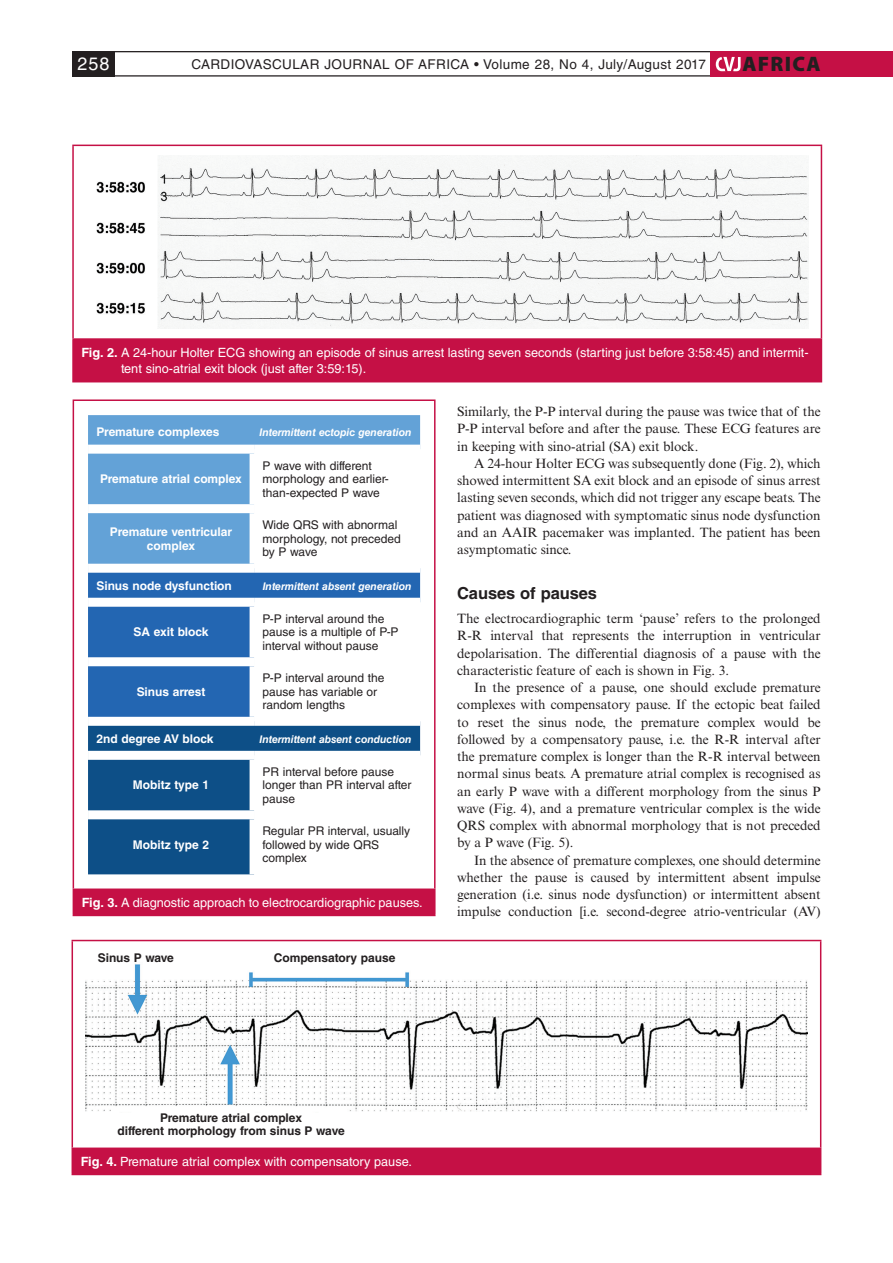
<style>
.page{position:relative;width:893px;height:1263px;background:#fff}
.page>*{position:absolute;margin:0;border:0;box-sizing:border-box;transform-origin:0 0}
.t1{font:900 21px "Myriad Pro";letter-spacing:.06em;color:#231f20}
.t2{font:18px "Helvetica LT Std";color:#fff}
.t3{font:700 16.5px "Helvetica LT Std";letter-spacing:-.005em;color:#231f20}
.t4{font:13.5px "Times New Roman MT Std";letter-spacing:-.005em;color:#231f20}
.t5{font:13.5px "Helvetica LT Std";letter-spacing:.03em;color:#231f20}
.t6{font:12.75px/16.5px "Helvetica LT Std";letter-spacing:-.005em;color:#fff}
.t7{font:12px/13.5px "Helvetica LT Std";letter-spacing:-.005em;color:#231f20}
.t8{font:700 12px/13.5px "Helvetica LT Std";letter-spacing:-.005em;color:#fff;text-align:center}
.t9{font:700 12px/13.5px "Helvetica LT Std";letter-spacing:-.005em;color:#231f20;text-align:center}
.t10{font:italic 700 10.5px "Helvetica LT Std";letter-spacing:-.005em;color:#fff}
.s1{font-weight:700}
</style>
<div class="page">
<div style="left:72px;top:51px;width:43px;height:26px;background:#231f20"></div>
<hr style="left:72px;top:51px;width:749px;height:1px;background:#231f20">
<hr style="left:72px;top:75px;width:749px;height:2px;background:#231f20">
<div style="left:711px;top:51px;width:182px;height:26px;background:#c51045"></div>
<svg style="left:716px;top:57px;width:25px;height:14px"></svg>
<div style="left:73px;top:889px;width:362px;height:26px;background:#c51045"></div>
<hr style="left:434px;top:890px;width:2px;height:25px;background:#c51045">
<hr style="left:73px;top:915px;width:363px;height:1px;background:#c51045">
<hr style="left:73px;top:399px;width:363px;height:2px;background:#c51045">
<hr style="left:73px;top:401px;width:1px;height:487px;background:#c51045">
<hr style="left:434px;top:401px;width:2px;height:487px;background:#c51045">
<hr style="left:73px;top:888px;width:363px;height:2px;background:#c51045">
<svg style="left:88px;top:415px;width:332px;height:149px;fill:#63a2d7"></svg>
<svg style="left:88px;top:573px;width:332px;height:144px;fill:#2366b2"></svg>
<svg style="left:88px;top:726px;width:332px;height:148px;fill:#0d4f87"></svg>
<div style="left:88px;top:445px;width:166px;height:9px;background:#fff"></div>
<div style="left:254px;top:445px;width:166px;height:9px;background:#fff"></div>
<div style="left:250px;top:454px;width:9px;height:50px;background:#fff"></div>
<div style="left:88px;top:504px;width:166px;height:9px;background:#fff"></div>
<div style="left:254px;top:504px;width:166px;height:9px;background:#fff"></div>
<div style="left:250px;top:513px;width:9px;height:51px;background:#fff"></div>
<div style="left:88px;top:598px;width:166px;height:9px;background:#fff"></div>
<div style="left:254px;top:598px;width:166px;height:9px;background:#fff"></div>
<div style="left:250px;top:607px;width:9px;height:50px;background:#fff"></div>
<div style="left:88px;top:657px;width:166px;height:9px;background:#fff"></div>
<div style="left:254px;top:657px;width:166px;height:9px;background:#fff"></div>
<div style="left:250px;top:666px;width:9px;height:51px;background:#fff"></div>
<div style="left:88px;top:751px;width:166px;height:9px;background:#fff"></div>
<div style="left:254px;top:751px;width:166px;height:9px;background:#fff"></div>
<div style="left:250px;top:760px;width:9px;height:50px;background:#fff"></div>
<div style="left:88px;top:810px;width:166px;height:9px;background:#fff"></div>
<div style="left:254px;top:810px;width:166px;height:9px;background:#fff"></div>
<div style="left:250px;top:819px;width:9px;height:55px;background:#fff"></div>
<div style="left:73px;top:339px;width:748px;height:43px;background:#c51045"></div>
<hr style="left:72px;top:340px;width:2px;height:41px;background:#c51045">
<hr style="left:821px;top:340px;width:1px;height:41px;background:#c51045">
<hr style="left:72px;top:381px;width:750px;height:1px;background:#c51045">
<hr style="left:72px;top:145px;width:750px;height:1px;background:#c51045">
<hr style="left:72px;top:146px;width:2px;height:192px;background:#c51045">
<hr style="left:821px;top:146px;width:1px;height:192px;background:#c51045">
<hr style="left:72px;top:338px;width:750px;height:2px;background:#c51045">
<img style="left:96px;top:156px;width:713px;height:172px">
<div style="left:72px;top:1148px;width:749px;height:26px;background:#c51045"></div>
<hr style="left:72px;top:1174px;width:749px;height:1px;background:#c51045">
<hr style="left:72px;top:940px;width:749px;height:1px;background:#c51045">
<hr style="left:72px;top:941px;width:1px;height:206px;background:#c51045">
<hr style="left:820px;top:941px;width:1px;height:206px;background:#c51045">
<hr style="left:72px;top:1147px;width:749px;height:2px;background:#c51045">
<img style="left:85px;top:964px;width:723px;height:148px">
<p class="t2" style="left:78px;top:53px;width:33px">258</p>
<p class="t5" style="left:191px;top:57px;width:516px">CARDIOVASCULAR JOURNAL OF AFRICA • Volume 28, No 4, July/August 2017</p>
<h1 class="t1" style="left:742px;top:50px;width:80px">AFRICA</h1>
<p class="t6" style="left:121px;top:344px;width:689px;text-indent:-39px"><span class="s1">Fig. 2.</span> A 24-hour Holter ECG showing an episode of sinus arrest lasting seven seconds (starting just before 3:58:45) and intermit&shy;tent sino-atrial exit block (just after 3:59:15).</p>
<p class="t8" style="left:97px;top:425px;width:125px">Premature complexes</p>
<p class="t10" style="left:259px;top:426px;width:154px">Intermittent ectopic generation</p>
<p class="t8" style="left:100px;top:472px;width:143px">Premature atrial complex</p>
<p class="t7" style="left:263px;top:459px;width:128px">P wave with different morphology and earlier&shy;than-expected P wave</p>
<p class="t8" style="left:110px;top:525px;width:124px">Premature ventricular complex</p>
<p class="t7" style="left:263px;top:518px;width:140px">Wide QRS with abnormal morphology, not preceded by P wave</p>
<p class="t8" style="left:97px;top:578px;width:137px">Sinus node dysfunction</p>
<p class="t10" style="left:263px;top:579px;width:150px">Intermittent absent generation</p>
<p class="t8" style="left:134px;top:625px;width:76px">SA exit block</p>
<p class="t7" style="left:263px;top:612px;width:138px">P-P interval around the pause is a multiple of P-P interval without pause</p>
<p class="t8" style="left:137px;top:685px;width:70px">Sinus arrest</p>
<p class="t7" style="left:263px;top:671px;width:123px">P-P interval around the pause has variable or random lengths</p>
<p class="t8" style="left:97px;top:731px;width:118px">2nd degree AV block</p>
<p class="t10" style="left:260px;top:732px;width:154px">Intermittent absent conduction</p>
<p class="t8" style="left:133px;top:778px;width:78px">Mobitz type 1</p>
<p class="t7" style="left:263px;top:765px;width:150px">PR interval before pause longer than PR interval after pause</p>
<p class="t7" style="left:263px;top:824px;width:149px">Regular PR interval, usually followed by wide QRS complex</p>
<p class="t6" style="left:82px;top:894px;width:342px"><span class="s1">Fig. 3.</span> A diagnostic approach to electrocardiographic pauses.</p>
<p class="t8" style="left:133px;top:838px;width:78px">Mobitz type 2</p>
<p class="t9" style="left:98px;top:951px;width:78px">Sinus P wave</p>
<p class="t9" style="left:274px;top:951px;width:123px">Compensatory pause</p>
<p class="t4" style="left:457px;top:404px;width:365px">Similarly, the P-P interval during the pause was twice that of the</p>
<p class="t4" style="left:457px;top:421px;width:365px">P-P interval before and after the pause. These ECG features are</p>
<p class="t4" style="left:457px;top:438px;width:243px">in keeping with sino-atrial (SA) exit block.</p>
<p class="t4" style="left:474px;top:455px;width:348px">A 24-hour Holter ECG was subsequently done (Fig. 2), which</p>
<p class="t4" style="left:457px;top:473px;width:365px">showed intermittent SA exit block and an episode of sinus arrest</p>
<p class="t4" style="left:457px;top:490px;width:365px">lasting seven seconds, which did not trigger any escape beats. The</p>
<p class="t4" style="left:457px;top:507px;width:365px">patient was diagnosed with symptomatic sinus node dysfunction</p>
<p class="t4" style="left:457px;top:524px;width:365px">and an AAIR pacemaker was implanted. The patient has been</p>
<p class="t4" style="left:457px;top:542px;width:116px">asymptomatic since.</p>
<p class="t3" style="left:457px;top:583px;width:141px">Causes of pauses</p>
<p class="t4" style="left:457px;top:611px;width:365px">The electrocardiographic term ‘pause’ refers to the prolonged</p>
<p class="t4" style="left:457px;top:628px;width:365px">R-R interval that represents the interruption in ventricular</p>
<p class="t4" style="left:457px;top:645px;width:365px">depolarisation. The differential diagnosis of a pause with the</p>
<p class="t4" style="left:457px;top:662px;width:274px">characteristic feature of each is shown in Fig. 3.</p>
<p class="t4" style="left:474px;top:680px;width:348px">In the presence of a pause, one should exclude premature</p>
<p class="t4" style="left:457px;top:697px;width:365px">complexes with compensatory pause. If the ectopic beat failed</p>
<p class="t4" style="left:457px;top:714px;width:365px">to reset the sinus node, the premature complex would be</p>
<p class="t4" style="left:457px;top:731px;width:365px">followed by a compensatory pause, i.e. the R-R interval after</p>
<p class="t4" style="left:457px;top:749px;width:365px">the premature complex is longer than the R-R interval between</p>
<p class="t4" style="left:457px;top:766px;width:365px">normal sinus beats. A premature atrial complex is recognised as</p>
<p class="t4" style="left:457px;top:783px;width:365px">an early P wave with a different morphology from the sinus P</p>
<p class="t4" style="left:457px;top:800px;width:365px">wave (Fig. 4), and a premature ventricular complex is the wide</p>
<p class="t4" style="left:457px;top:818px;width:365px">QRS complex with abnormal morphology that is not preceded</p>
<p class="t4" style="left:457px;top:835px;width:118px">by a P wave (Fig. 5).</p>
<p class="t4" style="left:474px;top:852px;width:348px">In the absence of premature complexes, one should determine</p>
<p class="t4" style="left:457px;top:870px;width:365px">whether the pause is caused by intermittent absent impulse</p>
<p class="t4" style="left:457px;top:887px;width:365px">generation (i.e. sinus node dysfunction) or intermittent absent</p>
<p class="t4" style="left:457px;top:904px;width:365px">impulse conduction [i.e. second-degree atrio-ventricular (AV)</p>
<p class="t9" style="left:117px;top:1110px;width:229px">Premature atrial complex<br>different morphology from sinus P wave</p>
<p class="t6" style="left:81px;top:1153px;width:333px"><span class="s1">Fig. 4.</span> Premature atrial complex with compensatory pause.</p>
</div>
